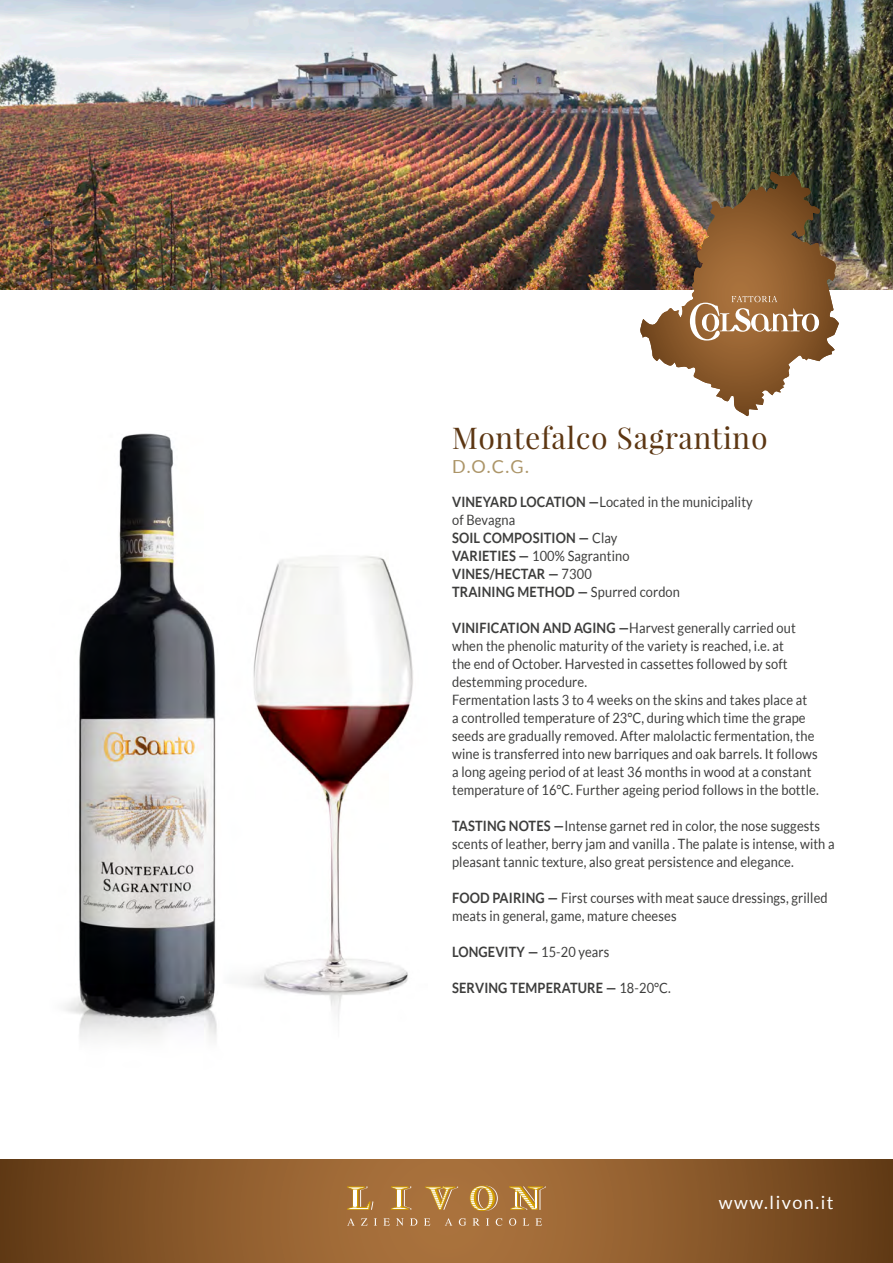
<style>
.page{position:relative;width:893px;height:1263px;background:#fff}
.page>*{position:absolute;margin:0;border:0;box-sizing:border-box;transform-origin:0 0}
.t1{font:30px "Playfair Display";letter-spacing:.02em;color:#5c3612}
.t2{font:18px "Lato";letter-spacing:.085em;color:#fff}
.t3{font:18px "Lato";color:#ac9568}
.testo{font:14.25px/18px "Lato";letter-spacing:.01em;color:#3d3d3c;scale:.9 1}
.testo-2{font:700 14.25px "Lato";letter-spacing:.01em;color:#3d3d3c;scale:.9 1}
.s1{font-weight:700}
.s2{font-weight:400}
</style>
<div class="page">
<svg style="left:0;top:1159px;width:893px;height:104px;background:#8a592b"></svg>
<svg style="left:347px;top:1218px;width:8px;height:7px"></svg>
<svg style="left:361px;top:1218px;width:6px;height:7px"></svg>
<svg style="left:374px;top:1218px;width:3px;height:7px"></svg>
<svg style="left:383px;top:1218px;width:7px;height:7px"></svg>
<svg style="left:396px;top:1218px;width:8px;height:8px"></svg>
<svg style="left:410px;top:1218px;width:7px;height:7px"></svg>
<svg style="left:424px;top:1218px;width:6px;height:7px"></svg>
<svg style="left:445px;top:1218px;width:7px;height:7px"></svg>
<svg style="left:459px;top:1218px;width:7px;height:8px"></svg>
<svg style="left:473px;top:1218px;width:7px;height:7px"></svg>
<svg style="left:486px;top:1218px;width:3px;height:7px"></svg>
<svg style="left:496px;top:1218px;width:6px;height:8px"></svg>
<svg style="left:509px;top:1218px;width:7px;height:8px"></svg>
<svg style="left:523px;top:1218px;width:6px;height:7px"></svg>
<svg style="left:535px;top:1218px;width:7px;height:7px"></svg>
<svg style="left:347px;top:1186px;width:26px;height:24px"></svg>
<svg style="left:391px;top:1186px;width:20px;height:24px"></svg>
<svg style="left:425px;top:1186px;width:33px;height:24px"></svg>
<svg style="left:509px;top:1186px;width:37px;height:24px"></svg>
<svg style="left:470px;top:1185px;width:28px;height:26px"></svg>
<img style="left:0;top:0;width:893px;height:289px">
<img style="left:65px;top:433px;width:348px;height:607px">
<img style="left:638px;top:172px;width:201px;height:245px">
<p class="t1" style="left:452px;top:417px;width:317px">Montefalco Sagrantino</p>
<p class="t3" style="left:452px;top:456px;width:78px">D.O.C.G.</p>
<p class="testo" style="left:452px;top:493px;width:336px"><span class="s1">VINEYARD LOCATION —</span>Located in the municipality of Bevagna<br><span class="s1">SOIL COMPOSITION —</span> Clay</p>
<p class="testo" style="left:452px;top:547px;width:199px"><span class="s1">VARIETIES —</span> 100% Sagrantino</p>
<p class="testo-2" style="left:452px;top:565px;width:157px">VINES/HECTAR — <span class="s2">7300</span></p>
<p class="testo-2" style="left:452px;top:583px;width:255px">TRAINING METHOD — <span class="s2">Spurred cordon</span></p>
<p class="testo" style="left:452px;top:619px;width:383px"><span class="s1">VINIFICATION AND AGING —</span>Harvest generally carried out</p>
<p class="testo" style="left:452px;top:637px;width:370px">when the phenolic maturity of the variety is reached, i.e. at</p>
<p class="testo" style="left:452px;top:655px;width:374px">the end of October. Harvested in cassettes followed by soft destemming procedure.</p>
<p class="testo" style="left:452px;top:691px;width:409px">Fermentation lasts 3 to 4 weeks on the skins and takes place at<br>a controlled temperature of 23°C, during which time the grape seeds are gradually removed. After malolactic fermentation, the wine is transferred into new barriques and oak barrels. It follows a long ageing period of at least 36 months in wood at a constant temperature of 16°C. Further ageing period follows in the bottle.</p>
<p class="testo" style="left:452px;top:817px;width:427px"><span class="s1">TASTING NOTES —</span>Intense garnet red in color, the nose suggests scents of leather, berry jam and vanilla . The palate is intense, with a pleasant tannic texture, also great persistence and elegance.</p>
<p class="testo" style="left:452px;top:889px;width:419px"><span class="s1">FOOD PAIRING —</span> First courses with meat sauce dressings, grilled meats in general, game, mature cheeses</p>
<p class="testo-2" style="left:452px;top:943px;width:176px">LONGEVITY — <span class="s2">15-20 years</span></p>
<p class="testo-2" style="left:452px;top:979px;width:245px">SERVING TEMPERATURE — <span class="s2">18-20°C.</span></p>
<p class="t2" style="left:719px;top:1192px;width:116px">www.livon.it</p>
</div>
